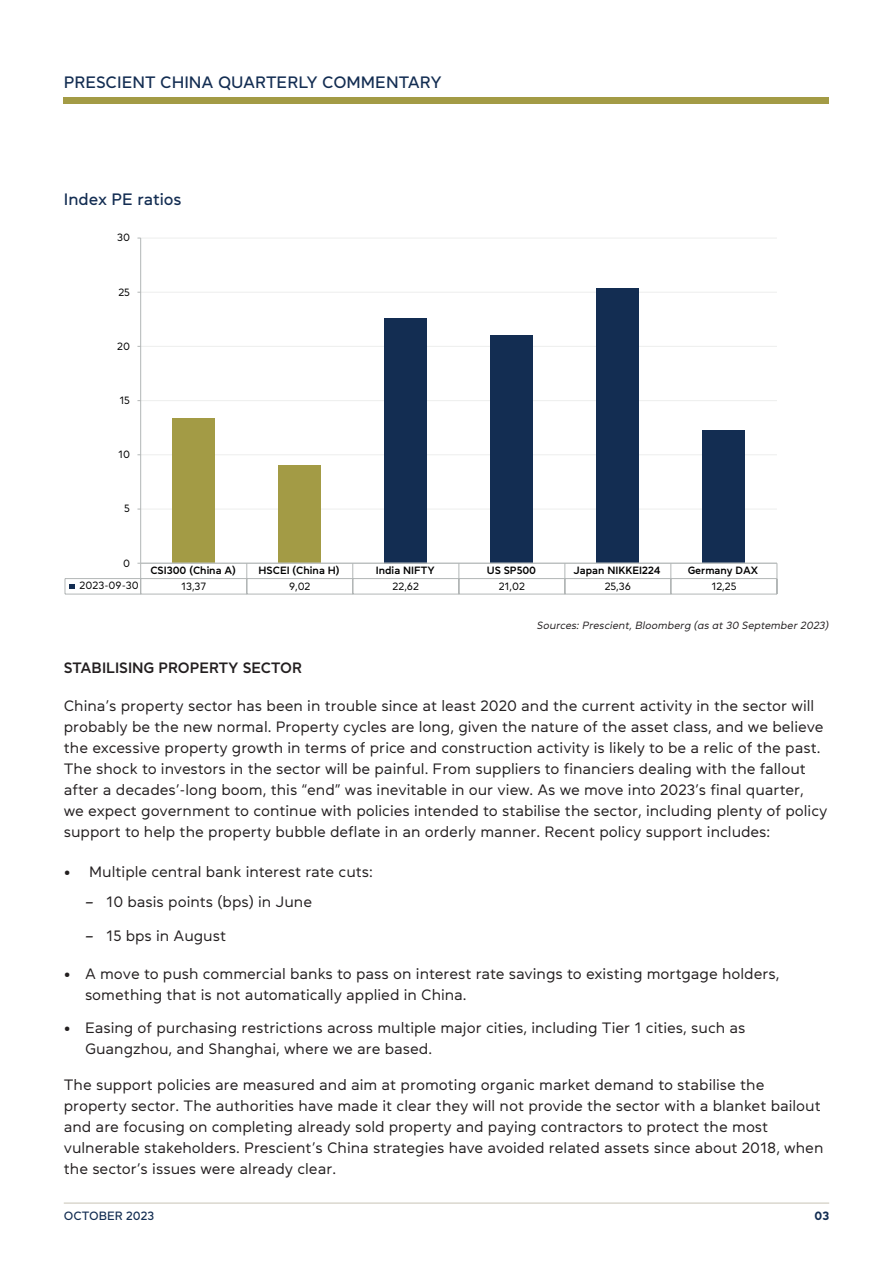
<style>
.page{position:relative;width:893px;height:1263px;background:#fff}
.page>*{position:absolute;margin:0;border:0;box-sizing:border-box;transform-origin:0 0}
.t1{font:500 16.5px "Daikon";color:#132d52}
.t2{font:15px/21px "Daikon";color:#231f20}
.t3{font:600 15px "Daikon";color:#231f20}
.t4{font:500 12px "Daikon";color:#132d52}
.t5{font:700 12px "Daikon";color:#132d52}
.t6{font:600 10.5px "Daikon";color:#000001}
.t7{font:10.5px "Daikon";color:#000001}
.t8{font:italic 10.5px "Daikon";color:#231f20}
.s1{font-weight:500;font-style:italic}
</style>
<div class="page">
<hr style="left:64px;top:1203px;width:765px;height:1px;background:#c7c3b5">
<div style="left:64px;top:97px;width:765px;height:7px;background:#a39b45"></div>
<hr style="left:141px;top:238px;width:636px;height:1px;background:#edeeed">
<hr style="left:141px;top:292px;width:636px;height:1px;background:#edeeed">
<hr style="left:141px;top:346px;width:636px;height:1px;background:#edeeed">
<hr style="left:141px;top:400px;width:636px;height:1px;background:#edeeed">
<hr style="left:141px;top:454px;width:636px;height:1px;background:#edeeed">
<hr style="left:141px;top:509px;width:636px;height:1px;background:#edeeed">
<div style="left:172px;top:418px;width:43px;height:145px;background:#a39b45"></div>
<div style="left:279px;top:465px;width:42px;height:98px;background:#a39b45"></div>
<div style="left:385px;top:318px;width:42px;height:245px;background:#132d52"></div>
<div style="left:491px;top:335px;width:42px;height:228px;background:#132d52"></div>
<div style="left:597px;top:288px;width:42px;height:275px;background:#132d52"></div>
<div style="left:703px;top:430px;width:42px;height:133px;background:#132d52"></div>
<hr style="left:140px;top:238px;width:1px;height:325px;background:#b2b6b6">
<hr style="left:141px;top:563px;width:636px;height:1px;background:#b2b6b6">
<svg style="left:777px;top:563px;width:1px;height:31px"></svg>
<svg style="left:670px;top:564px;width:1px;height:30px"></svg>
<svg style="left:564px;top:564px;width:1px;height:30px"></svg>
<svg style="left:459px;top:564px;width:1px;height:30px"></svg>
<svg style="left:352px;top:564px;width:1px;height:30px"></svg>
<svg style="left:246px;top:564px;width:1px;height:30px"></svg>
<svg style="left:137px;top:563px;width:4px;height:31px"></svg>
<hr style="left:65px;top:594px;width:712px;height:1px;background:#b2b6b6">
<hr style="left:65px;top:578px;width:712px;height:1px;background:#b2b6b6">
<svg style="left:65px;top:579px;width:10px;height:15px"></svg>
<p class="t1" style="left:64px;top:71px;width:380px">PRESCIENT CHINA QUARTERLY COMMENTARY</p>
<p class="t1" style="left:64px;top:188px;width:119px">Index PE ratios</p>
<p class="t7" style="left:117px;top:231px;width:14px">30</p>
<p class="t7" style="left:118px;top:285px;width:13px">25</p>
<p class="t7" style="left:117px;top:339px;width:14px">20</p>
<p class="t7" style="left:119px;top:393px;width:12px">15</p>
<p class="t7" style="left:118px;top:448px;width:13px">10</p>
<p class="t7" style="left:124px;top:502px;width:7px">5</p>
<p class="t7" style="left:123px;top:556px;width:8px">0</p>
<p class="t6" style="left:150px;top:563px;width:87px">CSI300 (China A)</p>
<p class="t6" style="left:259px;top:563px;width:82px">HSCEI (China H)</p>
<p class="t6" style="left:376px;top:563px;width:60px">India NIFTY</p>
<p class="t6" style="left:487px;top:563px;width:51px">US SP500</p>
<p class="t6" style="left:574px;top:563px;width:88px">Japan NIKKEI224</p>
<p class="t6" style="left:688px;top:563px;width:72px">Germany DAX</p>
<p class="t7" style="left:80px;top:579px;width:61px">2023-09-30</p>
<p class="t7" style="left:181px;top:579px;width:27px">13,37</p>
<p class="t7" style="left:289px;top:579px;width:23px">9,02</p>
<p class="t7" style="left:393px;top:579px;width:28px">22,62</p>
<p class="t7" style="left:499px;top:579px;width:28px">21,02</p>
<p class="t7" style="left:605px;top:579px;width:28px">25,36</p>
<p class="t7" style="left:711px;top:579px;width:27px">12,25</p>
<p class="t8" style="left:537px;top:619px;width:293px">Sources: Prescient, Bloomberg (as at 30 September 2023)</p>
<p class="t3" style="left:64px;top:658px;width:240px">STABILISING PROPERTY SECTOR</p>
<p class="t2" style="left:64px;top:695px;width:765px">China’s property sector has been in trouble since at least 2020 and the current activity in the sector will probably be the new normal. Property cycles are long, given the nature of the asset class, and we believe the excessive property growth in terms of price and construction activity is likely to be a relic of the past.<br>The shock to investors in the sector will be painful. From suppliers to financiers dealing with the fallout after a decades’-long boom, this “end” was inevitable in our view. As we move into 2023’s final quarter, we expect government to continue with policies intended to stabilise the sector, including plenty of policy support to help the property bubble deflate in an orderly manner. Recent policy support includes:</p>
<p class="t2" style="left:64px;top:861px;width:311px">• Multiple central bank interest rate cuts:</p>
<p class="t2" style="left:85px;top:890px;width:229px"><span class="s1">–</span> 10 basis points (bps) in June</p>
<p class="t2" style="left:85px;top:924px;width:143px"><span class="s1">–</span> 15 bps in August</p>
<p class="t2" style="left:85px;top:962px;width:696px;text-indent:-21px">• A move to push commercial banks to pass on interest rate savings to existing mortgage holders, something that is not automatically applied in China.</p>
<p class="t2" style="left:85px;top:1017px;width:662px;text-indent:-21px">• Easing of purchasing restrictions across multiple major cities, including Tier 1 cities, such as<br>Guangzhou, and Shanghai, where we are based.</p>
<p class="t2" style="left:64px;top:1074px;width:761px">The support policies are measured and aim at promoting organic market demand to stabilise the property sector. The authorities have made it clear they will not provide the sector with a blanket bailout and are focusing on completing already sold property and paying contractors to protect the most vulnerable stakeholders. Prescient’s China strategies have avoided related assets since about 2018, when the sector’s issues were already clear.</p>
<p class="t4" style="left:64px;top:1208px;width:92px">OCTOBER 2023</p>
<p class="t5" style="left:814px;top:1208px;width:16px">03</p>
</div>
